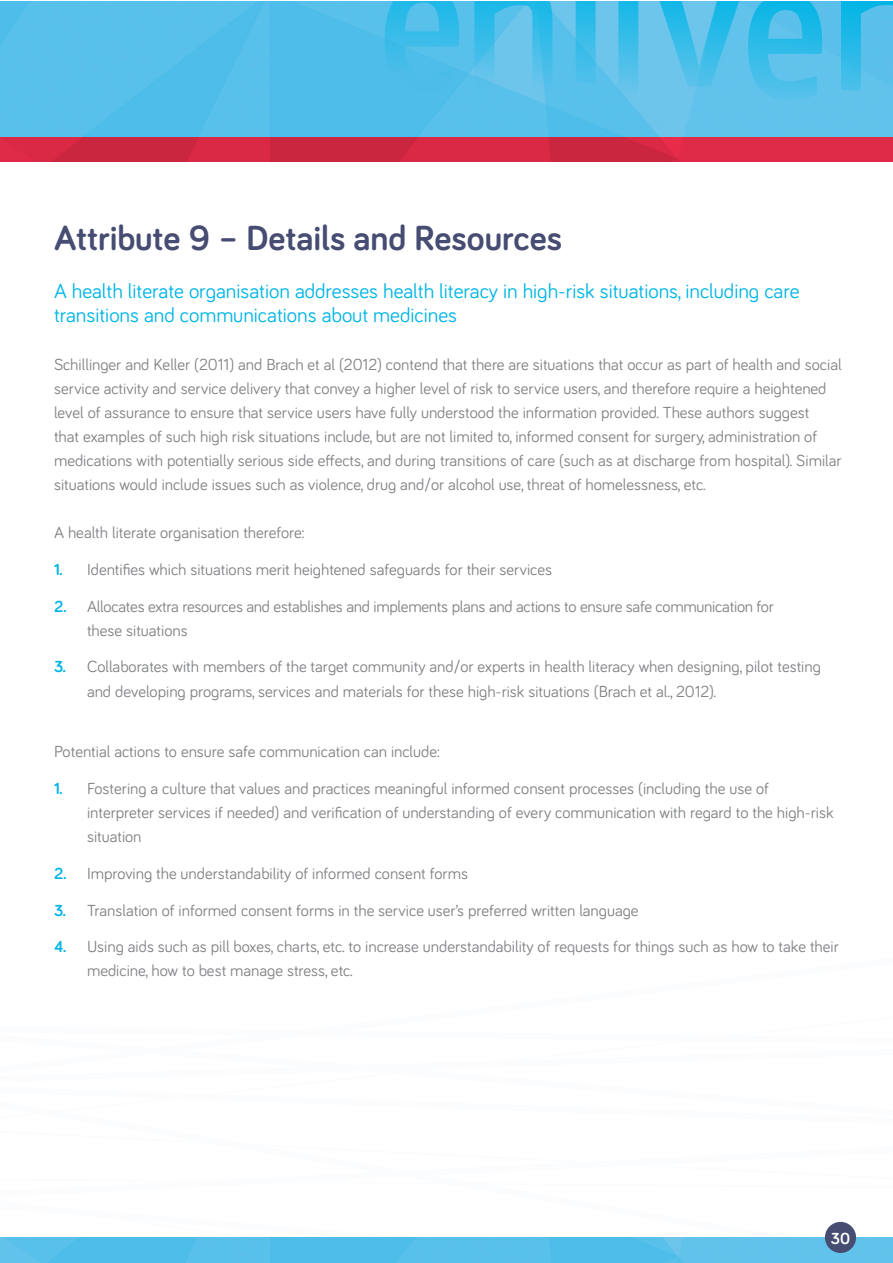
<style>
.page{position:relative;width:893px;height:1263px;background:#fff}
.page>*{position:absolute;margin:0;border:0;box-sizing:border-box;transform-origin:0 0}
.t1{font:700 36px "Bariol";color:#464c72}
.t2{font:21px/24px "Bariol";color:#00b5e6}
.t3{font:16.5px/24px "Bariol";color:#808285}
.t4{font:700 16.5px "Bariol";color:#fff}
.s1{font-weight:700;color:#00b5e6}
</style>
<div class="page">
<img style="left:0;top:137px;width:892px;height:25px">
<img style="left:0;top:1px;width:892px;height:136px">
<img style="left:0;top:1237px;width:892px;height:26px">
<svg style="left:576px;top:1px;width:20px;height:82px;background:#38bce8"></svg>
<svg style="left:618px;top:1px;width:20px;height:97px;background:#42bee9"></svg>
<svg style="left:655px;top:1px;width:167px;height:99px;background:#4cbfe9"></svg>
<svg style="left:841px;top:1px;width:51px;height:89px;background:#42bde9"></svg>
<svg style="left:385px;top:1px;width:74px;height:92px;background:#45bce9"></svg>
<svg style="left:474px;top:1px;width:78px;height:90px;background:#51c0ea"></svg>
<div style="left:825px;top:1222px;width:31px;height:31px;background:#464c72;border-radius:50%"></div>
<h1 class="t1" style="left:54px;top:213px;width:510px">Attribute 9 – Details and Resources</h1>
<p class="t2" style="left:54px;top:278px;width:747px">A health literate organisation addresses health literacy in high-risk situations, including care transitions and communications about medicines</p>
<p class="t3" style="left:54px;top:352px;width:789px">Schillinger and Keller (2011) and Brach et al (2012) contend that there are situations that occur as part of health and social service activity and service delivery that convey a higher level of risk to service users, and therefore require a heightened level of assurance to ensure that service users have fully understood the information provided. These authors suggest<br>that examples of such high risk situations include, but are not limited to, informed consent for surgery, administration of medications with potentially serious side effects, and during transitions of care (such as at discharge from hospital). Similar situations would include issues such as violence, drug and/or alcohol use, threat of homelessness, etc.</p>
<p class="t3" style="left:54px;top:520px;width:252px">A health literate organisation therefore:</p>
<p class="t3" style="left:54px;top:557px;width:500px"><span class="s1">1.</span> Identifies which situations merit heightened safeguards for their services</p>
<p class="t3" style="left:87px;top:593px;width:688px;text-indent:-33px"><span class="s1">2.</span> Allocates extra resources and establishes and implements plans and actions to ensure safe communication for these situations</p>
<p class="t3" style="left:87px;top:654px;width:735px;text-indent:-33px"><span class="s1">3.</span> Collaborates with members of the target community and/or experts in health literacy when designing, pilot testing and developing programs, services and materials for these high-risk situations (Brach et al., 2012).</p>
<p class="t3" style="left:54px;top:739px;width:387px">Potential actions to ensure safe communication can include:</p>
<p class="t3" style="left:87px;top:776px;width:748px;text-indent:-33px"><span class="s1">1.</span> Fostering a culture that values and practices meaningful informed consent processes (including the use of interpreter services if needed) and verification of understanding of every communication with regard to the high-risk situation</p>
<p class="t3" style="left:54px;top:860px;width:415px"><span class="s1">2.</span> Improving the understandability of informed consent forms</p>
<p class="t3" style="left:54px;top:897px;width:586px"><span class="s1">3.</span> Translation of informed consent forms in the service user’s preferred written language</p>
<p class="t3" style="left:87px;top:934px;width:753px;text-indent:-33px"><span class="s1">4.</span> Using aids such as pill boxes, charts, etc. to increase understandability of requests for things such as how to take their medicine, how to best manage stress, etc.</p>
<p class="t4" style="left:831px;top:1227px;width:21px">30</p>
</div>
